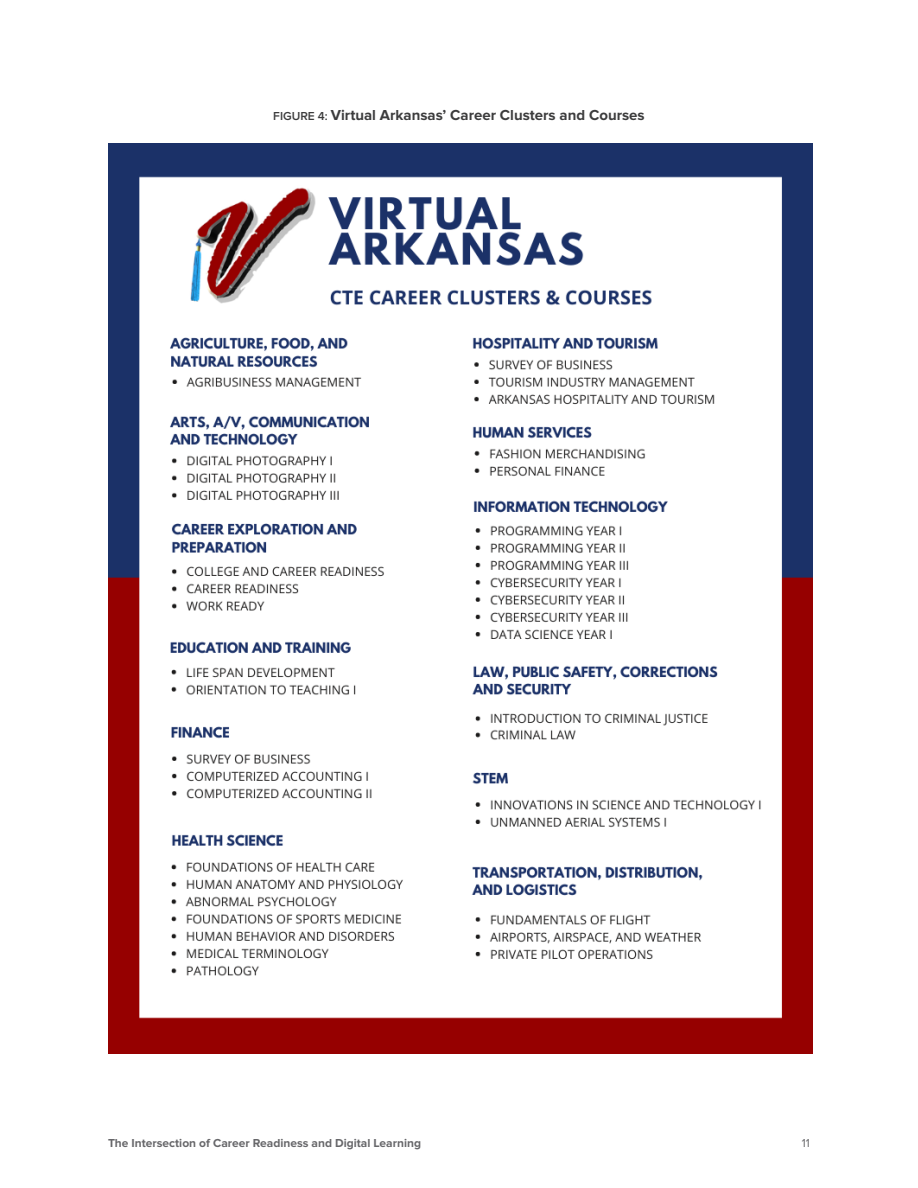
<style>
.page{position:relative;width:918px;height:1188px;background:#fff}
.page>*{position:absolute;margin:0;border:0;box-sizing:border-box;transform-origin:0 0}
.infographic_header{font:700 15px "Proxima Nova";color:#3c3c3d}
.t1{font:700 12px "Proxima Nova";color:#67676a}
.t2{font:12px "Proxima Nova";color:#67676a}
.s1{font-weight:600;font-size:12px}
</style>
<div class="page">
<img style="left:108px;top:143px;width:705px;height:911px">
<p class="infographic_header" style="left:273px;top:106px;width:373px"><span class="s1">FIGURE 4:</span> Virtual Arkansas’ Career Clusters and Courses</p>
<p class="t1" style="left:108px;top:1136px;width:315px">The Intersection of Career Readiness and Digital Learning</p>
<p class="t2" style="left:802px;top:1136px;width:10px">11</p>
</div>
